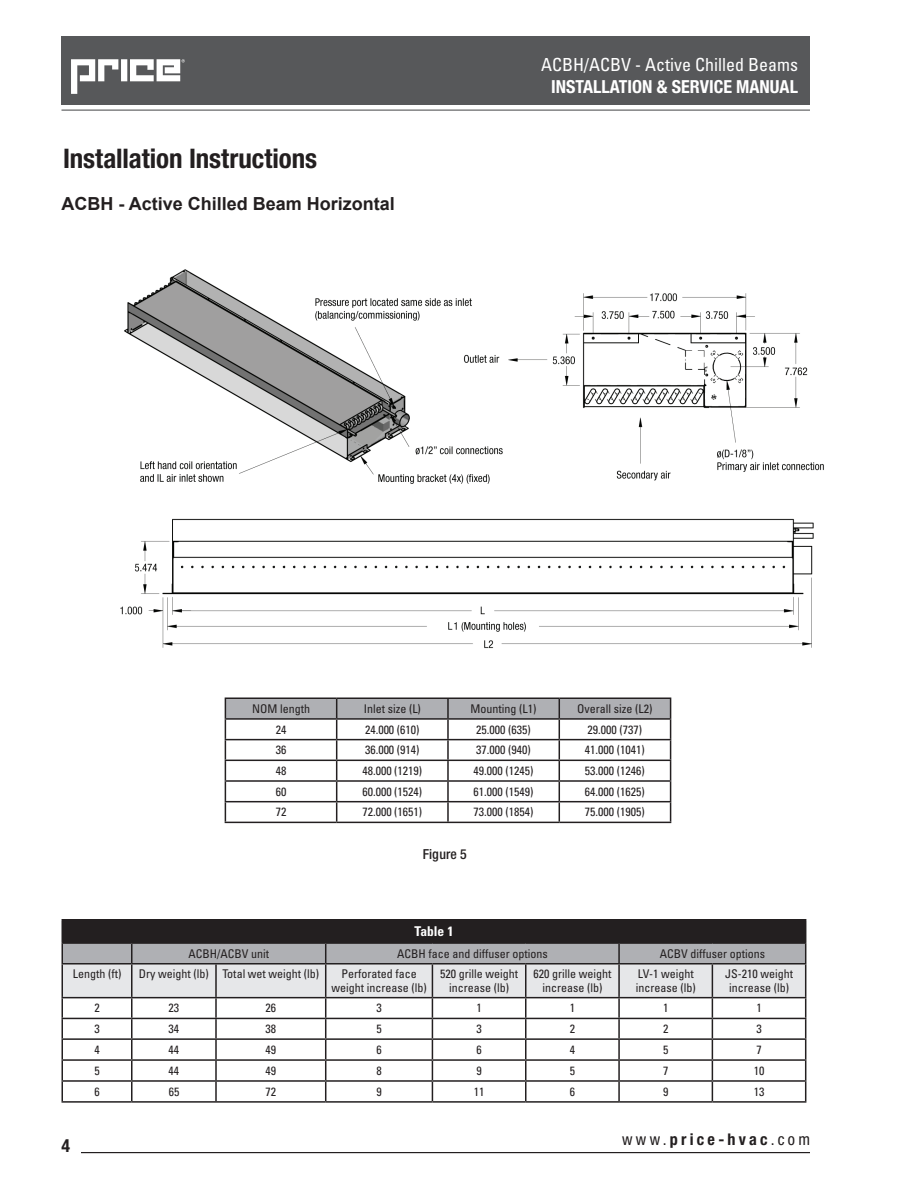
<style>
.page{position:relative;width:918px;height:1188px;background:#fff}
.page>*{position:absolute;margin:0;border:0;box-sizing:border-box;transform-origin:0 0}
.t1{font:700 condensed 27px "Helvetica Neue LT Std";color:#231f20}
.t2{font:700 18px "Arial";color:#231f20}
.t3{font:condensed 18px "Univers LT Std";color:#fff}
.t4{font:700 condensed 18px "Helvetica Neue";color:#fff}
.t5{font:700 condensed 18px "Helvetica Neue LT Std";color:#231f20}
.t6{font:700 condensed 16.2px "Helvetica Neue LT Std";letter-spacing:.2em;color:#231f20}
.t7{font:500 condensed 13.8px "Helvetica Neue LT Std";color:#231f20}
.t8{font:700 condensed 13.5px "Univers LT Std";color:#fff}
.t9{font:condensed 12px/14.4px "Univers LT Std";color:#231f20;text-align:center}
.s1{font-weight:400}
</style>
<div class="page">
<svg style="left:719px;top:1153px;width:39px;height:1px"></svg>
<svg style="left:768px;top:1153px;width:42px;height:1px"></svg>
<div style="left:62px;top:36px;width:748px;height:69px;background:#57585a"></div>
<hr style="left:81px;top:1152px;width:729px;height:1px;background:#231f20">
<hr style="left:62px;top:110px;width:748px;height:1px;background:#57585a">
<svg style="left:61px;top:36px;width:124px;height:58px"></svg>
<img style="left:120px;top:269px;width:704px;height:380px">
<svg style="left:225px;top:698px;width:446px;height:124px"></svg>
<hr style="left:225px;top:822px;width:112px;height:1px;background:#231f20">
<hr style="left:337px;top:822px;width:111px;height:1px;background:#231f20">
<hr style="left:448px;top:822px;width:111px;height:1px;background:#231f20">
<hr style="left:559px;top:822px;width:112px;height:1px;background:#231f20">
<hr style="left:62px;top:919px;width:70px;height:2px;background:#231f20">
<hr style="left:132px;top:919px;width:84px;height:2px;background:#231f20">
<hr style="left:216px;top:919px;width:110px;height:2px;background:#231f20">
<hr style="left:326px;top:919px;width:106px;height:2px;background:#231f20">
<hr style="left:432px;top:919px;width:94px;height:2px;background:#231f20">
<hr style="left:526px;top:919px;width:93px;height:2px;background:#231f20">
<hr style="left:619px;top:919px;width:93px;height:2px;background:#231f20">
<hr style="left:712px;top:919px;width:94px;height:2px;background:#231f20">
<svg style="left:62px;top:921px;width:744px;height:180px"></svg>
<hr style="left:62px;top:1101px;width:70px;height:2px;background:#231f20">
<hr style="left:132px;top:1101px;width:84px;height:2px;background:#231f20">
<hr style="left:216px;top:1101px;width:110px;height:2px;background:#231f20">
<hr style="left:326px;top:1101px;width:106px;height:2px;background:#231f20">
<hr style="left:432px;top:1101px;width:94px;height:2px;background:#231f20">
<hr style="left:526px;top:1101px;width:93px;height:2px;background:#231f20">
<hr style="left:619px;top:1101px;width:93px;height:2px;background:#231f20">
<hr style="left:712px;top:1101px;width:94px;height:2px;background:#231f20">
<h1 class="t1" style="left:63px;top:142px;width:256px">Installation Instructions</h1>
<h2 class="t2" style="left:62px;top:191px;width:335px">ACBH - Active Chilled Beam Horizontal</h2>
<h2 class="t3" style="left:541px;top:53px;width:258px">ACBH/ACBV - Active Chilled Beams</h2>
<h2 class="t4" style="left:551px;top:75px;width:248px">INSTALLATION &amp; SERVICE MANUAL</h2>
<p class="t9" style="left:252px;top:701px;width:59px">NOM length</p>
<p class="t9" style="left:364px;top:701px;width:59px">Inlet size (L)</p>
<p class="t9" style="left:471px;top:701px;width:67px">Mounting (L1)</p>
<p class="t9" style="left:577px;top:701px;width:77px">Overall size (L2)</p>
<p class="t9" style="left:276px;top:722px;width:12px">24</p>
<p class="t9" style="left:365px;top:722px;width:56px">24.000 (610)</p>
<p class="t9" style="left:476px;top:722px;width:56px">25.000 (635)</p>
<p class="t9" style="left:588px;top:722px;width:56px">29.000 (737)</p>
<p class="t9" style="left:276px;top:743px;width:12px">36</p>
<p class="t9" style="left:365px;top:743px;width:56px">36.000 (914)</p>
<p class="t9" style="left:476px;top:743px;width:56px">37.000 (940)</p>
<p class="t9" style="left:585px;top:743px;width:61px">41.000 (1041)</p>
<p class="t9" style="left:276px;top:763px;width:12px">48</p>
<p class="t9" style="left:362px;top:763px;width:61px">48.000 (1219)</p>
<p class="t9" style="left:474px;top:763px;width:61px">49.000 (1245)</p>
<p class="t9" style="left:585px;top:763px;width:61px">53.000 (1246)</p>
<p class="t9" style="left:276px;top:784px;width:12px">60</p>
<p class="t9" style="left:362px;top:784px;width:61px">60.000 (1524)</p>
<p class="t9" style="left:474px;top:784px;width:61px">61.000 (1549)</p>
<p class="t9" style="left:585px;top:784px;width:61px">64.000 (1625)</p>
<p class="t9" style="left:276px;top:805px;width:12px">72</p>
<p class="t9" style="left:362px;top:805px;width:61px">72.000 (1651)</p>
<p class="t9" style="left:474px;top:805px;width:61px">73.000 (1854)</p>
<p class="t9" style="left:585px;top:805px;width:61px">75.000 (1905)</p>
<p class="t7" style="left:423px;top:846px;width:45px">Figure 5</p>
<p class="t8" style="left:415px;top:923px;width:40px">Table 1</p>
<p class="t9" style="left:188px;top:946px;width:82px">ACBH/ACBV unit</p>
<p class="t9" style="left:397px;top:946px;width:152px">ACBH face and diffuser options</p>
<p class="t9" style="left:660px;top:946px;width:107px">ACBV diffuser options</p>
<p class="t9" style="left:73px;top:966px;width:50px">Length (ft)</p>
<p class="t9" style="left:139px;top:966px;width:182px">Dry weight (lb) Total wet weight (lb)</p>
<p class="t9" style="left:331px;top:966px;width:97px">Perforated face weight increase (lb)</p>
<p class="t9" style="left:440px;top:966px;width:79px">520 grille weight increase (lb)</p>
<p class="t9" style="left:533px;top:966px;width:79px">620 grille weight increase (lb)</p>
<p class="t9" style="left:636px;top:966px;width:61px;text-align:left">LV-1 weight increase (lb)</p>
<p class="t9" style="left:725px;top:966px;width:69px">JS-210 weight increase (lb)</p>
<p class="t9" style="left:94px;top:1001px;width:7px">2</p>
<p class="t9" style="left:169px;top:1001px;width:12px">23</p>
<p class="t9" style="left:266px;top:1001px;width:12px">26</p>
<p class="t9" style="left:376px;top:1001px;width:7px">3</p>
<p class="t9" style="left:476px;top:1001px;width:7px">1</p>
<p class="t9" style="left:570px;top:1001px;width:7px">1</p>
<p class="t9" style="left:663px;top:1001px;width:7px">1</p>
<p class="t9" style="left:756px;top:1001px;width:7px">1</p>
<p class="t9" style="left:94px;top:1021px;width:7px">3</p>
<p class="t9" style="left:169px;top:1021px;width:12px">34</p>
<p class="t9" style="left:266px;top:1021px;width:12px">38</p>
<p class="t9" style="left:376px;top:1021px;width:7px">5</p>
<p class="t9" style="left:476px;top:1021px;width:7px">3</p>
<p class="t9" style="left:570px;top:1021px;width:7px">2</p>
<p class="t9" style="left:663px;top:1021px;width:7px">2</p>
<p class="t9" style="left:756px;top:1021px;width:7px">3</p>
<p class="t9" style="left:94px;top:1042px;width:7px">4</p>
<p class="t9" style="left:169px;top:1042px;width:12px">44</p>
<p class="t9" style="left:266px;top:1042px;width:12px">49</p>
<p class="t9" style="left:376px;top:1042px;width:7px">6</p>
<p class="t9" style="left:477px;top:1042px;width:7px">6</p>
<p class="t9" style="left:570px;top:1042px;width:7px">4</p>
<p class="t9" style="left:663px;top:1042px;width:7px">5</p>
<p class="t9" style="left:756px;top:1042px;width:7px">7</p>
<p class="t9" style="left:94px;top:1063px;width:7px">5</p>
<p class="t9" style="left:169px;top:1063px;width:12px">44</p>
<p class="t9" style="left:266px;top:1063px;width:12px">49</p>
<p class="t9" style="left:377px;top:1063px;width:7px">8</p>
<p class="t9" style="left:477px;top:1063px;width:7px">9</p>
<p class="t9" style="left:570px;top:1063px;width:7px">5</p>
<p class="t9" style="left:663px;top:1063px;width:7px">7</p>
<p class="t9" style="left:754px;top:1063px;width:12px">10</p>
<p class="t9" style="left:94px;top:1084px;width:7px">6</p>
<p class="t9" style="left:169px;top:1084px;width:12px">65</p>
<p class="t9" style="left:266px;top:1084px;width:12px">72</p>
<p class="t9" style="left:377px;top:1084px;width:7px">9</p>
<p class="t9" style="left:474px;top:1084px;width:12px">11</p>
<p class="t9" style="left:570px;top:1084px;width:7px">6</p>
<p class="t9" style="left:663px;top:1084px;width:7px">9</p>
<p class="t9" style="left:754px;top:1084px;width:12px">13</p>
<h2 class="t5" style="left:62px;top:1135px;width:10px">4</h2>
<h3 class="t6" style="left:622px;top:1130px;width:189px"><span class="s1">www.</span>price-hvac<span class="s1">.com</span></h3>
</div>
